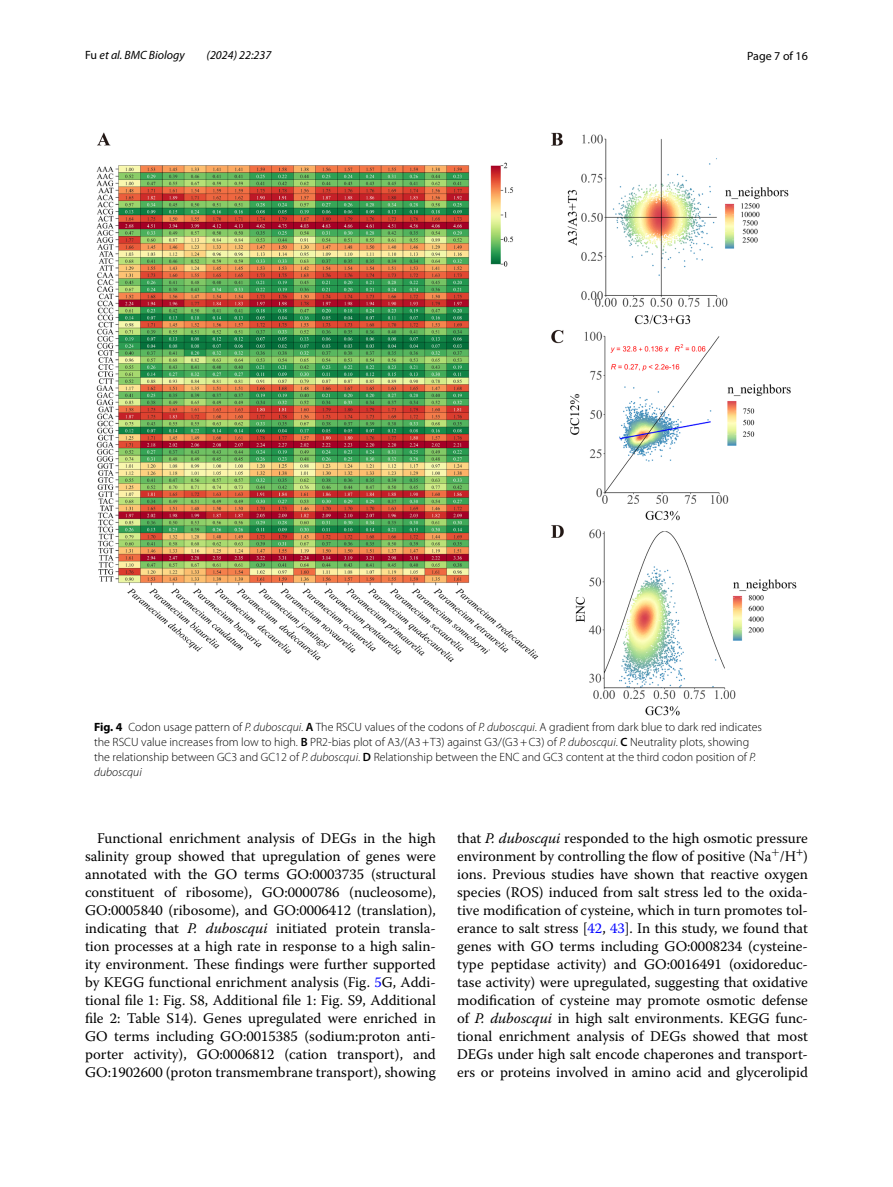
<style>
.page{position:relative;width:893px;height:1187px;background:#fff}
.page>*{position:absolute;margin:0;border:0;box-sizing:border-box;transform-origin:0 0}
.t1{font:14.7px/18px "Warnock Pro";color:#000;text-align:justify}
.t2{font:300 12px/15px "Myriad Pro";color:#000}
.t3{font:italic 12px "Myriad Pro";color:#000}
.t4{font:12px "Myriad Pro";color:#000}
.s1{font-style:normal}
.s2{font-weight:700}
.s3{font-style:italic}
.s4{font-weight:600}
.s5{color:#00f}
</style>
<div class="page">
<img style="left:96px;top:133px;width:701px;height:582px">
<p class="t3" style="left:85px;top:48px;width:101px"><span class="s1">Fu</span> et al. BMC Biology</p>
<p class="t3" style="left:207px;top:48px;width:66px">(2024) 22:237</p>
<p class="t4" style="left:747px;top:48px;width:62px">Page 7 of 16</p>
<p class="t2" style="left:94px;top:719px;width:669px"><span class="s2">Fig. 4</span> Codon usage pattern of <span class="s3">P. duboscqui</span>. <span class="s4">A</span> The RSCU values of the codons of <span class="s3">P. duboscqui</span>. A gradient from dark blue to dark red indicates the RSCU value increases from low to high. <span class="s4">B</span> PR2-bias plot of A3/(A3+T3) against G3/(G3+C3) of <span class="s3">P. duboscqui</span>. <span class="s4">C</span> Neutrality plots, showing the relationship between GC3 and GC12 of <span class="s3">P. duboscqui</span>. <span class="s4">D</span> Relationship between the ENC and GC3 content at the third codon position of <span class="s3">P. duboscqui</span></p>
<p class="t1" style="left:85px;top:829px;width:352px;text-indent:12px">Functional enrichment analysis of DEGs in the high salinity group showed that upregulation of genes were annotated with the GO terms GO:0003735 (structural constituent of ribosome), GO:0000786 (nucleosome), GO:0005840 (ribosome), and GO:0006412 (translation), indicating that <span class="s3">P. duboscqui</span> initiated protein transla&shy;tion processes at a high rate in response to a high salin&shy;ity environment. These findings were further supported by KEGG functional enrichment analysis (Fig. <span class="s5">5</span>G, Addi&shy;tional file 1: Fig. S8, Additional file 1: Fig. S9, Additional file 2: Table S14). Genes upregulated were enriched in GO terms including GO:0015385 (sodium:proton anti&shy;porter activity), GO:0006812 (cation transport), and GO:1902600 (proton transmembrane transport), showing</p>
<p class="t1" style="left:457px;top:829px;width:352px">that <span class="s3">P. duboscqui</span> responded to the high osmotic pressure environment by controlling the flow of positive (Na<sup>+</sup>/H<sup>+</sup>) ions. Previous studies have shown that reactive oxygen species (ROS) induced from salt stress led to the oxida&shy;tive modification of cysteine, which in turn promotes tol&shy;erance to salt stress [<span class="s5">42</span>, <span class="s5">43</span>]. In this study, we found that genes with GO terms including GO:0008234 (cysteine&shy;type peptidase activity) and GO:0016491 (oxidoreduc&shy;tase activity) were upregulated, suggesting that oxidative modification of cysteine may promote osmotic defense of <span class="s3">P. duboscqui</span> in high salt environments. KEGG func&shy;tional enrichment analysis of DEGs showed that most DEGs under high salt encode chaperones and transport&shy;ers or proteins involved in amino acid and glycerolipid</p>
</div>
